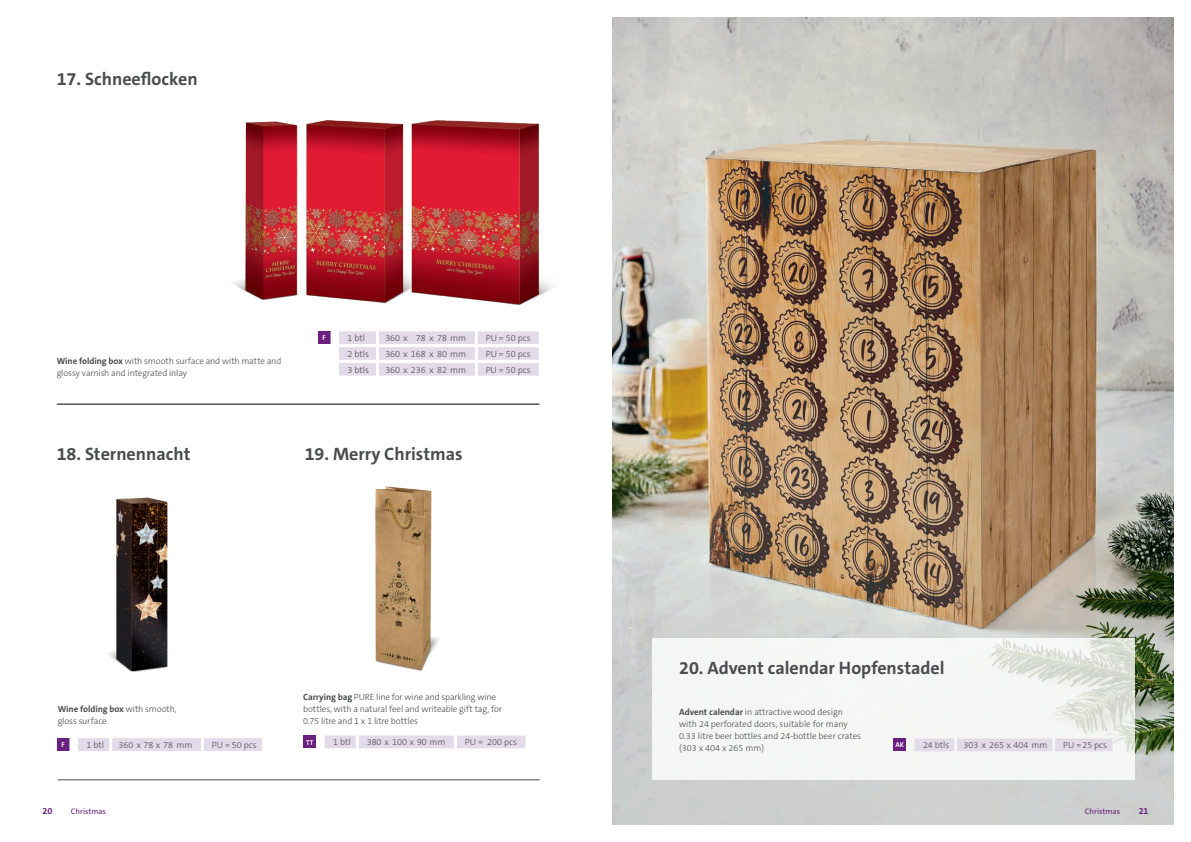
<style>
.page{position:relative;width:1191px;height:842px;background:#fff}
.page>*{position:absolute;margin:0;border:0;box-sizing:border-box;transform-origin:0 0}
.t1{font:700 18px "The Sans C5";color:#4b4c4d}
.t2{font:300 9px/12px "The Sans C5";color:#4b4c4d}
.t3{font:700 9px "The Sans C5";color:#6b1f7e}
.t4{font:8px "The Sans C5";color:#6b1f7e}
.t5{font:700 7px "The Sans C5";color:#fff}
.s1{font-weight:700}
</style>
<div class="page">
<img style="left:612px;top:17px;width:562px;height:808px">
<svg style="left:652px;top:638px;width:482px;height:142px;fill:#f5f6f5"></svg>
<div style="left:893px;top:738px;width:13px;height:13px;background:#6b1f7e"></div>
<svg style="left:914px;top:738px;width:198px;height:13px;background:#e4dbea"></svg>
<img style="left:108px;top:497px;width:60px;height:175px">
<div style="left:57px;top:738px;width:12px;height:13px;background:#6b1f7e"></div>
<svg style="left:69px;top:738px;width:193px;height:13px;background:#e5dceb"></svg>
<img style="left:375px;top:486px;width:64px;height:185px">
<div style="left:303px;top:735px;width:13px;height:13px;background:#6b1f7e"></div>
<svg style="left:324px;top:735px;width:201px;height:13px;background:#e5dceb"></svg>
<hr style="left:58px;top:780px;width:482px;height:1px;background:#4b4c4d">
<hr style="left:58px;top:404px;width:482px;height:1px;background:#4b4c4d">
<img style="left:430px;top:120px;width:123px;height:185px">
<img style="left:232px;top:121px;width:65px;height:179px">
<img style="left:297px;top:120px;width:133px;height:184px">
<hr style="left:57px;top:404px;width:482px;height:1px;background:#4b4c4d">
<svg style="left:318px;top:331px;width:221px;height:45px"></svg>
<h1 class="t1" style="left:57px;top:67px;width:142px">17. Schneeflocken</h1>
<p class="t2" style="left:57px;top:355px;width:226px"><span class="s1">Wine folding box</span> with smooth surface and with matte and glossy varnish and integrated inlay</p>
<p class="t5" style="left:322px;top:333px;width:5px">F</p>
<p class="t2" style="left:347px;top:332px;width:19px">1 btl</p>
<p class="t2" style="left:385px;top:332px;width:82px">360 x 78 x 78 mm</p>
<p class="t2" style="left:486px;top:332px;width:46px">PU = 50 pcs</p>
<p class="t2" style="left:347px;top:348px;width:23px">2 btls</p>
<p class="t2" style="left:385px;top:348px;width:82px">360 x 168 x 80 mm</p>
<p class="t2" style="left:486px;top:348px;width:46px">PU = 50 pcs</p>
<p class="t2" style="left:347px;top:364px;width:23px">3 btls</p>
<p class="t2" style="left:385px;top:364px;width:82px">360 x 236 x 82 mm</p>
<p class="t2" style="left:486px;top:364px;width:46px">PU = 50 pcs</p>
<h1 class="t1" style="left:57px;top:442px;width:135px">18. Sternennacht</h1>
<h1 class="t1" style="left:305px;top:442px;width:160px">19. Merry Christmas</h1>
<p class="t2" style="left:58px;top:703px;width:120px"><span class="s1">Wine folding box</span> with smooth, gloss surface</p>
<p class="t5" style="left:61px;top:740px;width:5px">F</p>
<p class="t2" style="left:86px;top:739px;width:19px">1 btl</p>
<p class="t2" style="left:119px;top:739px;width:75px">360 x 78 x 78 mm</p>
<p class="t2" style="left:212px;top:739px;width:46px">PU = 50 pcs</p>
<p class="t2" style="left:303px;top:691px;width:200px"><span class="s1">Carrying bag</span> PURE line for wine and sparkling wine bottles, with a natural feel and writeable gift tag, for<br>0.75 litre and 1 x 1 litre bottles</p>
<p class="t5" style="left:306px;top:738px;width:9px">TT</p>
<p class="t2" style="left:333px;top:736px;width:19px">1 btl</p>
<p class="t2" style="left:367px;top:736px;width:80px">380 x 100 x 90 mm</p>
<p class="t2" style="left:465px;top:736px;width:54px">PU = 200 pcs</p>
<h1 class="t1" style="left:679px;top:656px;width:267px">20. Advent calendar Hopfenstadel</h1>
<p class="t2" style="left:679px;top:706px;width:183px"><span class="s1">Advent calendar</span> in attractive wood design with 24 perforated doors, suitable for many 0.33 litre beer bottles and 24-bottle beer crates (303 x 404 x 265 mm)</p>
<p class="t5" style="left:895px;top:741px;width:10px">AK</p>
<p class="t2" style="left:923px;top:739px;width:28px">24 btls</p>
<p class="t2" style="left:963px;top:739px;width:85px">303 x 265 x 404 mm</p>
<p class="t2" style="left:1063px;top:739px;width:46px">PU =25 pcs</p>
<p class="t3" style="left:42px;top:805px;width:11px">20</p>
<p class="t3" style="left:1138px;top:805px;width:11px">21</p>
<p class="t4" style="left:71px;top:806px;width:37px">Christmas</p>
<p class="t4" style="left:1085px;top:806px;width:37px">Christmas</p>
</div>
